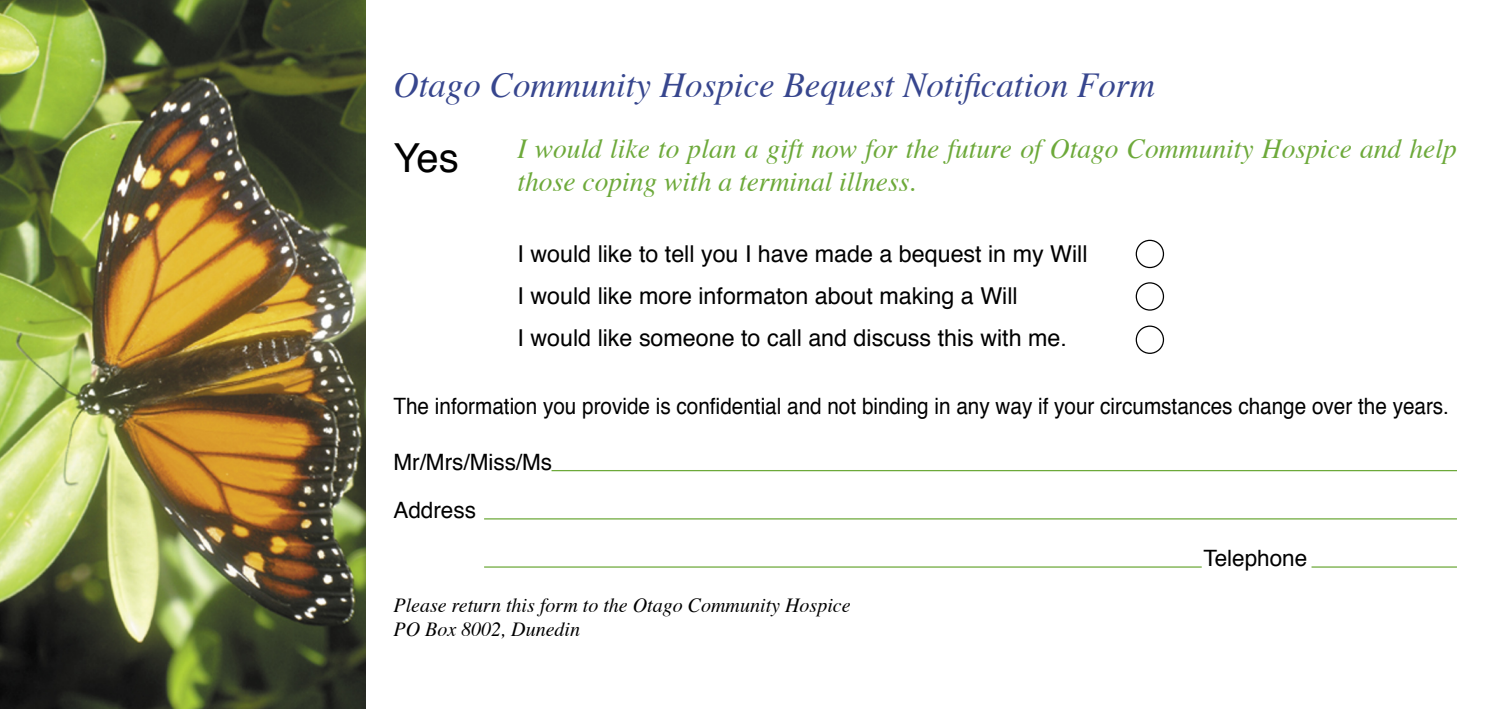
<style>
.page{position:relative;width:1489px;height:709px;background:#fff}
.page>*{position:absolute;margin:0;border:0;box-sizing:border-box;transform-origin:0 0}
.t1{font:40px "Helvetica";color:#000}
.t2{font:italic 35px "Times";color:#37468e}
.t3{font:italic 27.5px/33px "Times";color:#6da93a}
.t4{font:23.25px "Helvetica";color:#000}
.t5{font:22.5px "Helvetica";color:#000;scale:.92 1}
.t6{font:22.5px "Helvetica";color:#000}
.t7{font:italic 20px "Times";color:#000}
</style>
<div class="page">
<img style="left:0;top:0;width:365px;height:709px">
<div style="left:1135px;top:240px;width:28px;height:28px;border:1px solid #000;border-radius:50%"></div>
<div style="left:1135px;top:282px;width:28px;height:28px;border:1px solid #000;border-radius:50%"></div>
<div style="left:1135px;top:325px;width:28px;height:29px;border:1px solid #000;border-radius:50%"></div>
<hr style="left:551px;top:470px;width:905px;height:1px;background:#6da93a">
<hr style="left:484px;top:518px;width:972px;height:1px;background:#6da93a">
<hr style="left:484px;top:566px;width:717px;height:1px;background:#6da93a">
<hr style="left:1311px;top:566px;width:145px;height:1px;background:#6da93a">
<p class="t2" style="left:393px;top:64px;width:763px">Otago Community Hospice Bequest Notification Form</p>
<p class="t3" style="left:517px;top:134px;width:940px">I would like to plan a gift now for the future of Otago Community Hospice and help those coping with a terminal illness.</p>
<p class="t1" style="left:393px;top:131px;width:67px">Yes</p>
<p class="t4" style="left:517px;top:238px;width:571px">I would like to tell you I have made a bequest in my Will</p>
<p class="t4" style="left:517px;top:280px;width:502px">I would like more informaton about making a Will</p>
<p class="t4" style="left:517px;top:322px;width:551px">I would like someone to call and discuss this with me.</p>
<p class="t5" style="left:393px;top:391px;width:1148px">The information you provide is confidential and not binding in any way if your circumstances change over the years.</p>
<p class="t6" style="left:393px;top:446px;width:160px">Mr/Mrs/Miss/Ms</p>
<p class="t6" style="left:393px;top:495px;width:84px">Address</p>
<p class="t7" style="left:393px;top:593px;width:459px">Please return this form to the Otago Community Hospice</p>
<p class="t7" style="left:393px;top:617px;width:188px">PO Box 8002, Dunedin</p>
<p class="t6" style="left:1203px;top:543px;width:105px">Telephone</p>
</div>
